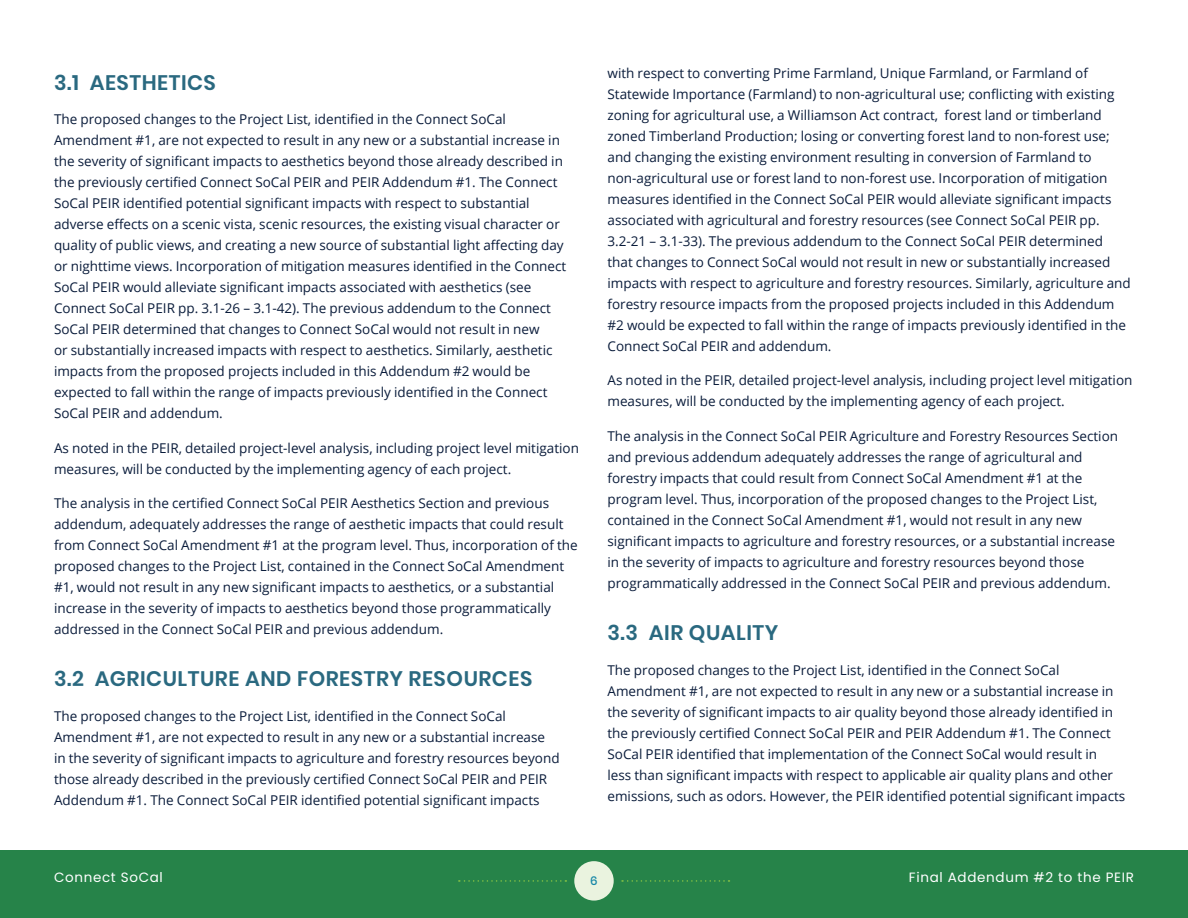
<style>
.page{position:relative;width:1188px;height:918px;background:#fff}
.page>*{position:absolute;margin:0;border:0;box-sizing:border-box;transform-origin:0 0}
.Heading_2{font:600 21px "Poppins";letter-spacing:.025em;color:#2a6980}
.t1{font:13.5px/21px "Open Sans";color:#0a1c3b}
.t2{font:13.5px "Poppins";letter-spacing:.05em;color:#fff}
.t3{font:500 12px "Poppins";color:#1587a7}
</style>
<div class="page">
<div style="left:0;top:850px;width:1188px;height:68px;background:#268349"></div>
<svg style="left:459px;top:880px;width:107px;height:2px"></svg>
<div style="left:574px;top:861px;width:40px;height:40px;background:#eaf3df;border-radius:50%"></div>
<svg style="left:622px;top:880px;width:108px;height:2px"></svg>
<p class="Heading_2" style="left:54px;top:70px;width:164px">3.1 AESTHETICS</p>
<p class="t1" style="left:54px;top:108px;width:514px">The proposed changes to the Project List, identified in the Connect SoCal Amendment #1, are not expected to result in any new or a substantial increase in the severity of significant impacts to aesthetics beyond those already described in the previously certified Connect SoCal PEIR and PEIR Addendum #1. The Connect SoCal PEIR identified potential significant impacts with respect to substantial adverse effects on a scenic vista, scenic resources, the existing visual character or quality of public views, and creating a new source of substantial light affecting day or nighttime views. Incorporation of mitigation measures identified in the Connect SoCal PEIR would alleviate significant impacts associated with aesthetics (see Connect SoCal PEIR pp. 3.1-26 – 3.1-42). The previous addendum to the Connect SoCal PEIR determined that changes to Connect SoCal would not result in new<br>or substantially increased impacts with respect to aesthetics. Similarly, aesthetic impacts from the proposed projects included in this Addendum #2 would be expected to fall within the range of impacts previously identified in the Connect SoCal PEIR and addendum.</p>
<p class="t1" style="left:54px;top:437px;width:527px">As noted in the PEIR, detailed project-level analysis, including project level mitigation measures, will be conducted by the implementing agency of each project.</p>
<p class="t1" style="left:54px;top:492px;width:525px">The analysis in the certified Connect SoCal PEIR Aesthetics Section and previous addendum, adequately addresses the range of aesthetic impacts that could result from Connect SoCal Amendment #1 at the program level. Thus, incorporation of the proposed changes to the Project List, contained in the Connect SoCal Amendment #1, would not result in any new significant impacts to aesthetics, or a substantial increase in the severity of impacts to aesthetics beyond those programmatically addressed in the Connect SoCal PEIR and previous addendum.</p>
<p class="Heading_2" style="left:54px;top:667px;width:480px">3.2 AGRICULTURE AND FORESTRY RESOURCES</p>
<p class="t1" style="left:54px;top:705px;width:507px">The proposed changes to the Project List, identified in the Connect SoCal Amendment #1, are not expected to result in any new or a substantial increase in the severity of significant impacts to agriculture and forestry resources beyond those already described in the previously certified Connect SoCal PEIR and PEIR Addendum #1. The Connect SoCal PEIR identified potential significant impacts</p>
<p class="t1" style="left:608px;top:62px;width:525px">with respect to converting Prime Farmland, Unique Farmland, or Farmland of Statewide Importance (Farmland) to non-agricultural use; conflicting with existing zoning for agricultural use, a Williamson Act contract, forest land or timberland zoned Timberland Production; losing or converting forest land to non-forest use; and changing the existing environment resulting in conversion of Farmland to non-agricultural use or forest land to non-forest use. Incorporation of mitigation measures identified in the Connect SoCal PEIR would alleviate significant impacts associated with agricultural and forestry resources (see Connect SoCal PEIR pp.<br>3.2-21 – 3.1-33). The previous addendum to the Connect SoCal PEIR determined that changes to Connect SoCal would not result in new or substantially increased impacts with respect to agriculture and forestry resources. Similarly, agriculture and forestry resource impacts from the proposed projects included in this Addendum #2 would be expected to fall within the range of impacts previously identified in the Connect SoCal PEIR and addendum.</p>
<p class="t1" style="left:608px;top:370px;width:527px">As noted in the PEIR, detailed project-level analysis, including project level mitigation measures, will be conducted by the implementing agency of each project.</p>
<p class="t1" style="left:608px;top:425px;width:512px">The analysis in the Connect SoCal PEIR Agriculture and Forestry Resources Section and previous addendum adequately addresses the range of agricultural and forestry impacts that could result from Connect SoCal Amendment #1 at the program level. Thus, incorporation of the proposed changes to the Project List, contained in the Connect SoCal Amendment #1, would not result in any new significant impacts to agriculture and forestry resources, or a substantial increase in the severity of impacts to agriculture and forestry resources beyond those programmatically addressed in the Connect SoCal PEIR and previous addendum.</p>
<p class="Heading_2" style="left:608px;top:620px;width:172px">3.3 AIR QUALITY</p>
<p class="t1" style="left:608px;top:659px;width:519px">The proposed changes to the Project List, identified in the Connect SoCal Amendment #1, are not expected to result in any new or a substantial increase in the severity of significant impacts to air quality beyond those already identified in the previously certified Connect SoCal PEIR and PEIR Addendum #1. The Connect SoCal PEIR identified that implementation of the Connect SoCal would result in<br>less than significant impacts with respect to applicable air quality plans and other emissions, such as odors. However, the PEIR identified potential significant impacts</p>
<p class="t2" style="left:54px;top:869px;width:110px">Connect SoCal</p>
<p class="t3" style="left:590px;top:874px;width:9px">6</p>
<p class="t2" style="left:909px;top:869px;width:227px">Final Addendum #2 to the PEIR</p>
</div>
